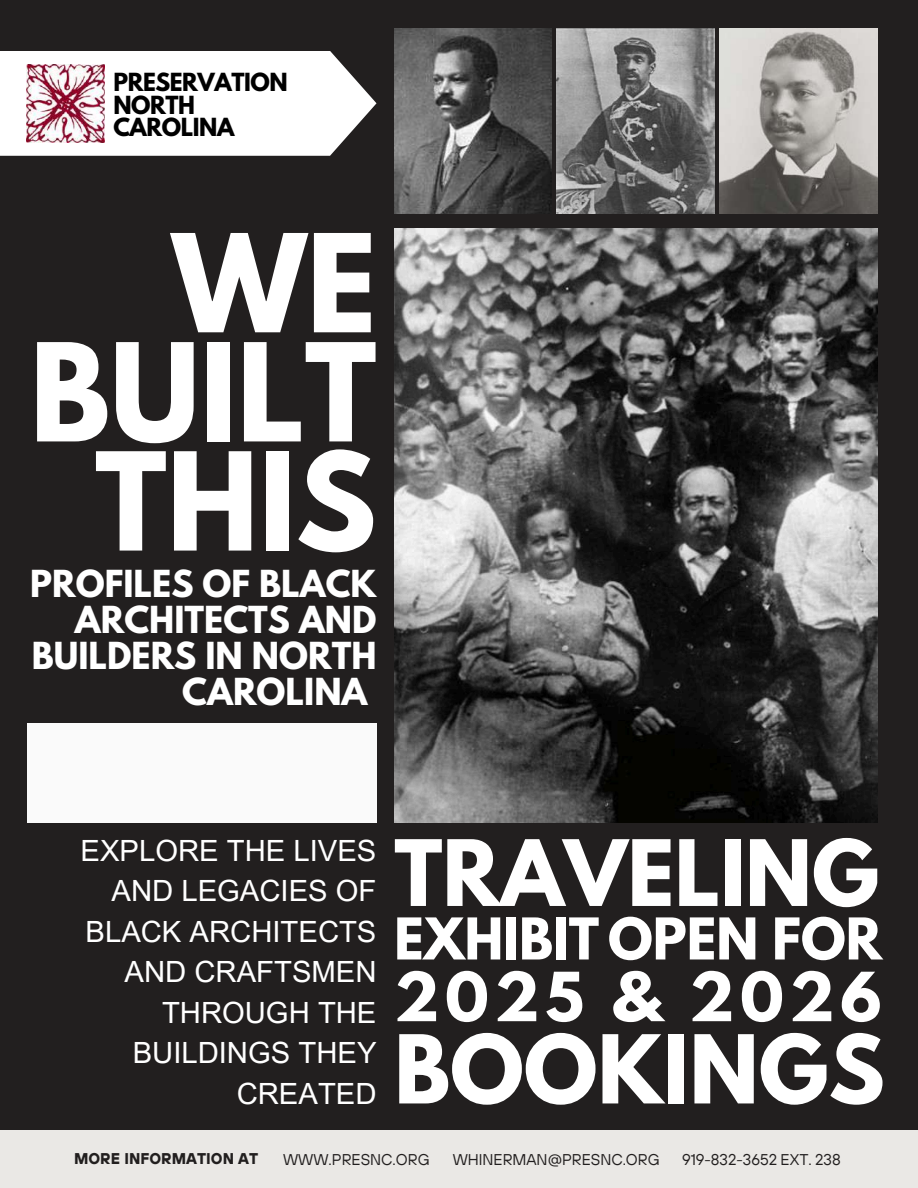
<style>
.page{position:relative;width:918px;height:1188px;background:#221f1f}
.page>*{position:absolute;margin:0;border:0;box-sizing:border-box;transform-origin:0 0}
.t1{font:700 120.45px/109.2px "League Spartan";color:#fff;text-align:right}
.t2{font:700 84px "League Spartan";color:#fff}
.t3{font:700 81px "League Spartan";color:#fff}
.t4{font:700 60px "League Spartan";letter-spacing:.095em;color:#fff}
.t5{font:700 51px "League Spartan";color:#fff}
.t6{font:700 33px/36px "League Spartan";color:#fff;text-align:right}
.t7{font:29.25px/40.5px "Arial MT Pro";color:#fff;text-align:right}
.t8{font:700 22.05px/22.5px "League Spartan";letter-spacing:-.02em;color:#000}
.t9{font:15.45px "TT Hoves";color:#221f1f}
.t10{font:700 15.45px "TT Hoves";color:#221f1f}
</style>
<div class="page">
<img style="left:394px;top:228px;width:483px;height:595px">
<div style="left:0;top:1130px;width:918px;height:58px;background:#eae8e5"></div>
<svg style="left:0;top:51px;width:377px;height:105px;background:#ededed"></svg>
<img style="left:27px;top:64px;width:78px;height:79px">
<img style="left:394px;top:28px;width:158px;height:186px">
<img style="left:557px;top:28px;width:157px;height:186px">
<img style="left:720px;top:28px;width:157px;height:186px">
<div style="left:27px;top:724px;width:350px;height:99px;background:#fafafa"></div>
<p class="t8" style="left:113px;top:74px;width:176px">PRESERVATION<br>NORTH<br>CAROLINA</p>
<h1 class="t1" style="left:30px;top:245px;width:348px">WE<br>BUILT<br>THIS</h1>
<p class="t6" style="left:30px;top:570px;width:348px">PROFILES OF BLACK<br>ARCHITECTS AND<br>BUILDERS IN NORTH<br>CAROLINA</p>
<p class="t7" style="left:81px;top:834px;width:297px">EXPLORE THE LIVES<br>AND LEGACIES OF<br>BLACK ARCHITECTS<br>AND CRAFTSMEN<br>THROUGH THE<br>BUILDINGS THEY<br>CREATED</p>
<h3 class="t3" style="left:394px;top:833px;width:486px">TRAVELING</h3>
<h3 class="t5" style="left:394px;top:914px;width:490px">EXHIBIT OPEN FOR</h3>
<h3 class="t4" style="left:394px;top:967px;width:489px">2025 &amp; 2026</h3>
<h2 class="t2" style="left:394px;top:1028px;width:492px">BOOKINGS</h2>
<p class="t10" style="left:74px;top:1149px;width:186px">MORE INFORMATION AT</p>
<p class="t9" style="left:283px;top:1149px;width:148px">WWW.PRESNC.ORG</p>
<p class="t9" style="left:453px;top:1149px;width:209px">WHINERMAN@PRESNC.ORG</p>
<p class="t9" style="left:682px;top:1149px;width:160px">919-832-3652 EXT. 238</p>
</div>
